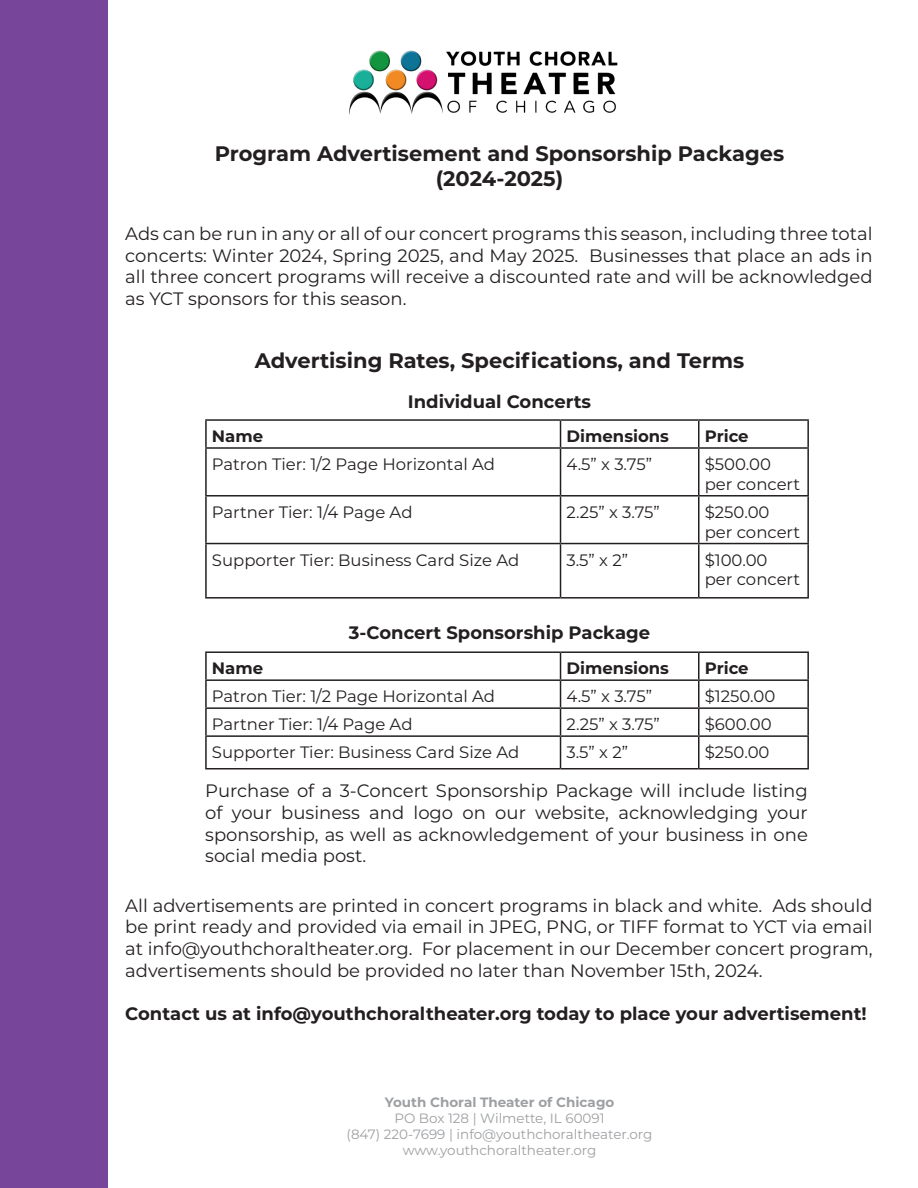
<style>
.page{position:relative;width:918px;height:1188px;background:#fff}
.page>*{position:absolute;margin:0;border:0;box-sizing:border-box;transform-origin:0 0}
.t1{font:700 21px "Montserrat";color:#231f20}
.t2{font:18px/21.6px "Montserrat";color:#231f20;text-align:justify}
.t3{font:700 18px "Montserrat";color:#231f20}
.t4{font:16.5px "Montserrat";color:#231f20}
.t5{font:700 16.5px "Montserrat";color:#231f20}
.t6{font:13.5px "Montserrat";color:#9d9fa2}
.t7{font:700 13.5px "Montserrat";color:#9d9fa2}
</style>
<div class="page">
<div style="left:0;top:0;width:108px;height:1188px;background:#77469b"></div>
<img style="left:349px;top:50px;width:269px;height:65px">
<hr style="left:205px;top:419px;width:356px;height:2px;background:#231f20">
<hr style="left:205px;top:421px;width:2px;height:26px;background:#231f20">
<hr style="left:561px;top:419px;width:138px;height:2px;background:#231f20">
<svg style="left:560px;top:421px;width:1px;height:26px"></svg>
<hr style="left:699px;top:419px;width:110px;height:2px;background:#231f20">
<hr style="left:698px;top:421px;width:2px;height:26px;background:#231f20">
<hr style="left:807px;top:421px;width:2px;height:26px;background:#231f20">
<hr style="left:205px;top:447px;width:356px;height:2px;background:#231f20">
<hr style="left:205px;top:449px;width:2px;height:46px;background:#231f20">
<hr style="left:561px;top:447px;width:138px;height:2px;background:#231f20">
<hr style="left:560px;top:449px;width:1px;height:46px;background:#231f20">
<hr style="left:699px;top:447px;width:110px;height:2px;background:#231f20">
<hr style="left:698px;top:449px;width:2px;height:46px;background:#231f20">
<hr style="left:807px;top:449px;width:2px;height:46px;background:#231f20">
<hr style="left:205px;top:495px;width:356px;height:2px;background:#231f20">
<hr style="left:205px;top:497px;width:2px;height:46px;background:#231f20">
<hr style="left:561px;top:495px;width:138px;height:2px;background:#231f20">
<hr style="left:560px;top:497px;width:1px;height:46px;background:#231f20">
<hr style="left:699px;top:495px;width:110px;height:2px;background:#231f20">
<hr style="left:698px;top:497px;width:2px;height:46px;background:#231f20">
<hr style="left:807px;top:497px;width:2px;height:46px;background:#231f20">
<hr style="left:205px;top:543px;width:356px;height:1px;background:#231f20">
<hr style="left:205px;top:544px;width:2px;height:53px;background:#231f20">
<hr style="left:561px;top:543px;width:138px;height:1px;background:#231f20">
<hr style="left:560px;top:544px;width:1px;height:53px;background:#231f20">
<hr style="left:699px;top:543px;width:110px;height:1px;background:#231f20">
<hr style="left:698px;top:544px;width:2px;height:53px;background:#231f20">
<hr style="left:807px;top:544px;width:2px;height:53px;background:#231f20">
<hr style="left:205px;top:597px;width:356px;height:2px;background:#231f20">
<hr style="left:561px;top:597px;width:138px;height:2px;background:#231f20">
<hr style="left:699px;top:597px;width:110px;height:2px;background:#231f20">
<hr style="left:205px;top:651px;width:356px;height:2px;background:#231f20">
<hr style="left:205px;top:653px;width:2px;height:26px;background:#231f20">
<hr style="left:561px;top:651px;width:138px;height:2px;background:#231f20">
<hr style="left:699px;top:651px;width:110px;height:2px;background:#231f20">
<hr style="left:698px;top:653px;width:2px;height:26px;background:#231f20">
<hr style="left:807px;top:653px;width:2px;height:26px;background:#231f20">
<hr style="left:205px;top:679px;width:356px;height:2px;background:#231f20">
<hr style="left:205px;top:681px;width:2px;height:26px;background:#231f20">
<hr style="left:561px;top:679px;width:138px;height:2px;background:#231f20">
<hr style="left:699px;top:679px;width:110px;height:2px;background:#231f20">
<hr style="left:698px;top:681px;width:2px;height:26px;background:#231f20">
<hr style="left:807px;top:681px;width:2px;height:26px;background:#231f20">
<hr style="left:205px;top:707px;width:356px;height:2px;background:#231f20">
<hr style="left:205px;top:709px;width:2px;height:26px;background:#231f20">
<hr style="left:561px;top:707px;width:138px;height:2px;background:#231f20">
<svg style="left:560px;top:653px;width:1px;height:82px"></svg>
<hr style="left:699px;top:707px;width:110px;height:2px;background:#231f20">
<hr style="left:698px;top:709px;width:2px;height:26px;background:#231f20">
<hr style="left:807px;top:709px;width:2px;height:26px;background:#231f20">
<hr style="left:205px;top:735px;width:356px;height:2px;background:#231f20">
<hr style="left:205px;top:737px;width:2px;height:31px;background:#231f20">
<hr style="left:561px;top:735px;width:138px;height:2px;background:#231f20">
<hr style="left:560px;top:737px;width:1px;height:31px;background:#231f20">
<hr style="left:699px;top:735px;width:110px;height:2px;background:#231f20">
<hr style="left:698px;top:737px;width:2px;height:31px;background:#231f20">
<hr style="left:807px;top:737px;width:2px;height:31px;background:#231f20">
<hr style="left:205px;top:768px;width:356px;height:2px;background:#231f20">
<hr style="left:561px;top:768px;width:138px;height:2px;background:#231f20">
<hr style="left:699px;top:768px;width:110px;height:2px;background:#231f20">
<p class="t1" style="left:215px;top:139px;width:571px">Program Advertisement and Sponsorship Packages</p>
<p class="t1" style="left:436px;top:164px;width:129px">(2024-2025)</p>
<p class="t2" style="left:125px;top:222px;width:749px">Ads can be run in any or all of our concert programs this season, including three total concerts: Winter 2024, Spring 2025, and May 2025. Businesses that place an ads in all three concert programs will receive a discounted rate and will be acknowledged as YCT sponsors for this season.</p>
<p class="t1" style="left:255px;top:346px;width:491px">Advertising Rates, Specifications, and Terms</p>
<p class="t3" style="left:408px;top:389px;width:185px">Individual Concerts</p>
<p class="t5" style="left:212px;top:424px;width:53px">Name</p>
<p class="t5" style="left:567px;top:424px;width:104px">Dimensions</p>
<p class="t5" style="left:705px;top:424px;width:45px">Price</p>
<p class="t4" style="left:212px;top:453px;width:285px">Patron Tier: 1/2 Page Horizontal Ad</p>
<p class="t4" style="left:567px;top:453px;width:87px">4.5” x 3.75”</p>
<p class="t4" style="left:705px;top:453px;width:68px">$500.00</p>
<p class="t4" style="left:705px;top:473px;width:97px">per concert</p>
<p class="t4" style="left:212px;top:501px;width:202px">Partner Tier: 1/4 Page Ad</p>
<p class="t4" style="left:567px;top:501px;width:95px">2.25” x 3.75”</p>
<p class="t4" style="left:705px;top:501px;width:66px">$250.00</p>
<p class="t4" style="left:705px;top:520px;width:97px">per concert</p>
<p class="t4" style="left:212px;top:548px;width:309px">Supporter Tier: Business Card Size Ad</p>
<p class="t4" style="left:567px;top:548px;width:63px">3.5” x 2”</p>
<p class="t4" style="left:705px;top:548px;width:64px">$100.00</p>
<p class="t4" style="left:705px;top:568px;width:97px">per concert</p>
<p class="t3" style="left:349px;top:619px;width:303px">3-Concert Sponsorship Package</p>
<p class="t5" style="left:212px;top:656px;width:53px">Name</p>
<p class="t5" style="left:567px;top:656px;width:104px">Dimensions</p>
<p class="t5" style="left:705px;top:656px;width:45px">Price</p>
<p class="t4" style="left:212px;top:685px;width:285px">Patron Tier: 1/2 Page Horizontal Ad</p>
<p class="t4" style="left:567px;top:685px;width:87px">4.5” x 3.75”</p>
<p class="t4" style="left:705px;top:685px;width:72px">$1250.00</p>
<p class="t4" style="left:212px;top:713px;width:202px">Partner Tier: 1/4 Page Ad</p>
<p class="t4" style="left:567px;top:713px;width:95px">2.25” x 3.75”</p>
<p class="t4" style="left:705px;top:713px;width:69px">$600.00</p>
<p class="t4" style="left:212px;top:741px;width:309px">Supporter Tier: Business Card Size Ad</p>
<p class="t4" style="left:567px;top:741px;width:63px">3.5” x 2”</p>
<p class="t4" style="left:705px;top:741px;width:66px">$250.00</p>
<p class="t2" style="left:205px;top:780px;width:604px">Purchase of a 3-Concert Sponsorship Package will include listing of your business and logo on our website, acknowledging your sponsorship, as well as acknowledgement of your business in one social media post.</p>
<p class="t2" style="left:125px;top:894px;width:749px">All advertisements are printed in concert programs in black and white. Ads should be print ready and provided via email in JPEG, PNG, or TIFF format to YCT via email at info@youthchoraltheater.org. For placement in our December concert program, advertisements should be provided no later than November 15th, 2024.</p>
<p class="t3" style="left:125px;top:1000px;width:743px">Contact us at info@youthchoraltheater.org today to place your advertisement!</p>
<p class="t7" style="left:385px;top:1092px;width:231px">Youth Choral Theater of Chicago</p>
<p class="t6" style="left:394px;top:1109px;width:212px">PO Box 128 | Wilmette, IL 60091</p>
<p class="t6" style="left:347px;top:1125px;width:307px">(847) 220-7699 | info@youthchoraltheater.org</p>
<p class="t6" style="left:403px;top:1141px;width:195px">www.youthchoraltheater.org</p>
</div>
